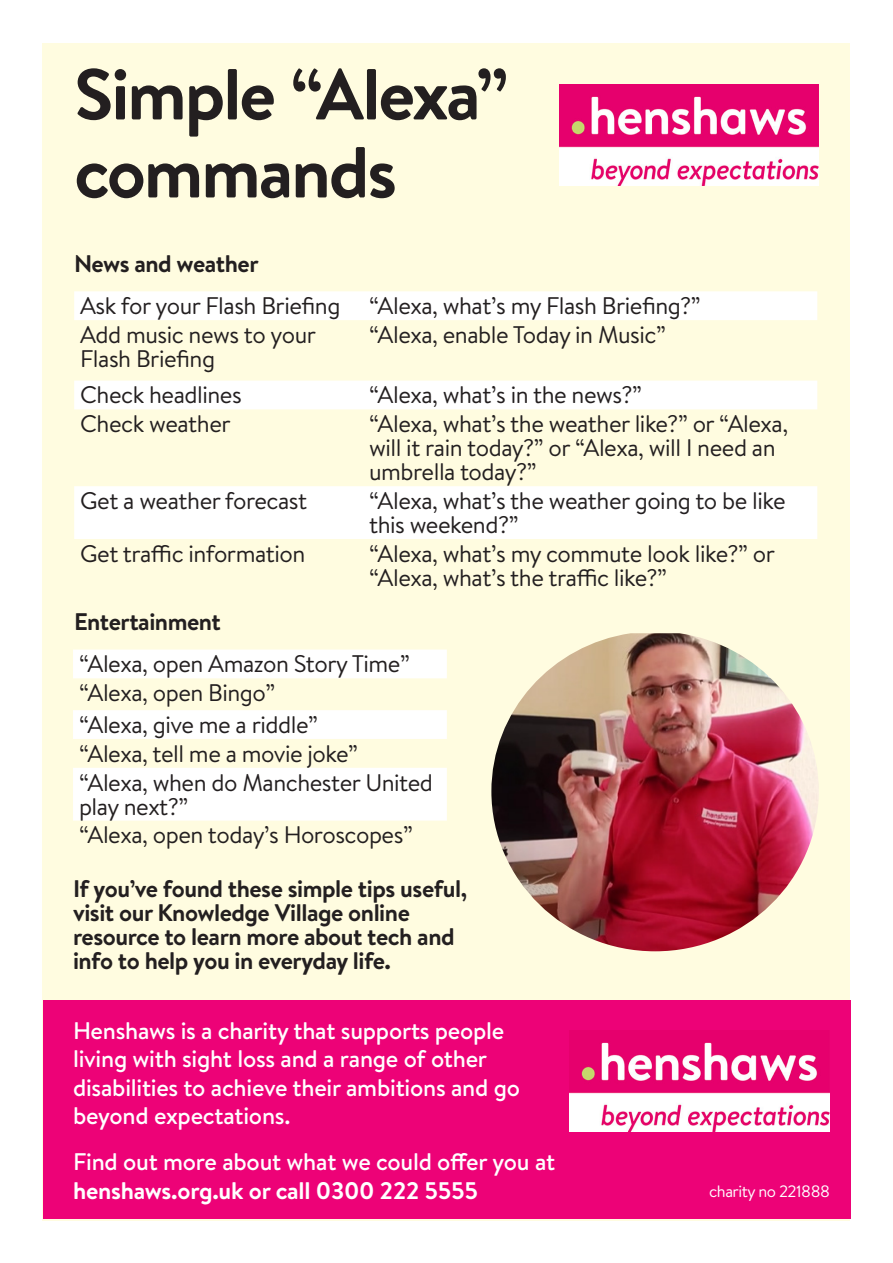
<style>
.page{position:relative;width:893px;height:1263px;background:#fff}
.page>*{position:absolute;margin:0;border:0;box-sizing:border-box;transform-origin:0 0}
.t1{font:700 72px/78px "Brandon Text";letter-spacing:-.03em;color:#231f20}
.t2{font:24px/24px "Brandon Text";letter-spacing:-.02em;color:#231f20}
.t3{font:500 24px/28.5px "Brandon Text";letter-spacing:-.01em;color:#fff}
.t4{font:700 24px/24px "Brandon Text";letter-spacing:-.02em;color:#231f20}
.t5{font:16.5px "Brandon Text";letter-spacing:-.03em;color:#fff}
.s1{font-weight:700}
</style>
<div class="page">
<div style="left:43px;top:43px;width:807px;height:1177px;background:#fffce0"></div>
<div style="left:43px;top:1001px;width:807px;height:218px;background:#ed0277"></div>
<img style="left:570px;top:1041px;width:259px;height:90px">
<img style="left:559px;top:85px;width:260px;height:101px">
<svg style="left:74px;top:291px;width:743px;height:248px"></svg>
<svg style="left:73px;top:649px;width:374px;height:171px;fill:#fff"></svg>
<img style="left:491px;top:633px;width:328px;height:318px">
<p class="t1" style="left:74px;top:54px;width:436px">Simple “Alexa” commands</p>
<p class="t4" style="left:74px;top:251px;width:186px">News and weather</p>
<p class="t2" style="left:80px;top:293px;width:262px">Ask for your Flash Briefing</p>
<p class="t2" style="left:369px;top:293px;width:333px">“Alexa, what’s my Flash Briefing?”</p>
<p class="t2" style="left:80px;top:322px;width:238px">Add music news to your<br>Flash Briefing</p>
<p class="t2" style="left:369px;top:322px;width:298px">“Alexa, enable Today in Music”</p>
<p class="t2" style="left:80px;top:382px;width:163px">Check headlines</p>
<p class="t2" style="left:369px;top:382px;width:274px">“Alexa, what’s in the news?”</p>
<p class="t2" style="left:80px;top:411px;width:152px">Check weather</p>
<p class="t2" style="left:369px;top:411px;width:421px">“Alexa, what’s the weather like?” or “Alexa, will it rain today?” or “Alexa, will I need an umbrella today?”</p>
<p class="t2" style="left:80px;top:488px;width:229px">Get a weather forecast</p>
<p class="t2" style="left:369px;top:488px;width:418px">“Alexa, what’s the weather going to be like this weekend?”</p>
<p class="t2" style="left:80px;top:541px;width:227px">Get traffic information</p>
<p class="t2" style="left:369px;top:541px;width:408px">“Alexa, what’s my commute look like?” or “Alexa, what’s the traffic like?”</p>
<p class="t4" style="left:74px;top:609px;width:148px">Entertainment</p>
<p class="t2" style="left:79px;top:651px;width:332px">“Alexa, open Amazon Story Time”</p>
<p class="t2" style="left:79px;top:680px;width:198px">“Alexa, open Bingo”</p>
<p class="t2" style="left:79px;top:712px;width:241px">“Alexa, give me a riddle”</p>
<p class="t2" style="left:79px;top:741px;width:281px">“Alexa, tell me a movie joke”</p>
<p class="t2" style="left:79px;top:769px;width:355px">“Alexa, when do Manchester United play next?”</p>
<p class="t2" style="left:79px;top:822px;width:335px">“Alexa, open today’s Horoscopes”</p>
<p class="t4" style="left:73px;top:876px;width:396px">If you’ve found these simple tips useful, visit our Knowledge Village online resource to learn more about tech and info to help you in everyday life.</p>
<p class="t3" style="left:73px;top:1016px;width:448px">Henshaws is a charity that supports people living with sight loss and a range of other disabilities to achieve their ambitions and go beyond expectations.</p>
<p class="t3" style="left:73px;top:1147px;width:484px">Find out more about what we could offer you at <span class="s1">henshaws.org.uk or call 0300 222 5555</span></p>
<p class="t5" style="left:709px;top:1180px;width:122px">charity no 221888</p>
</div>
